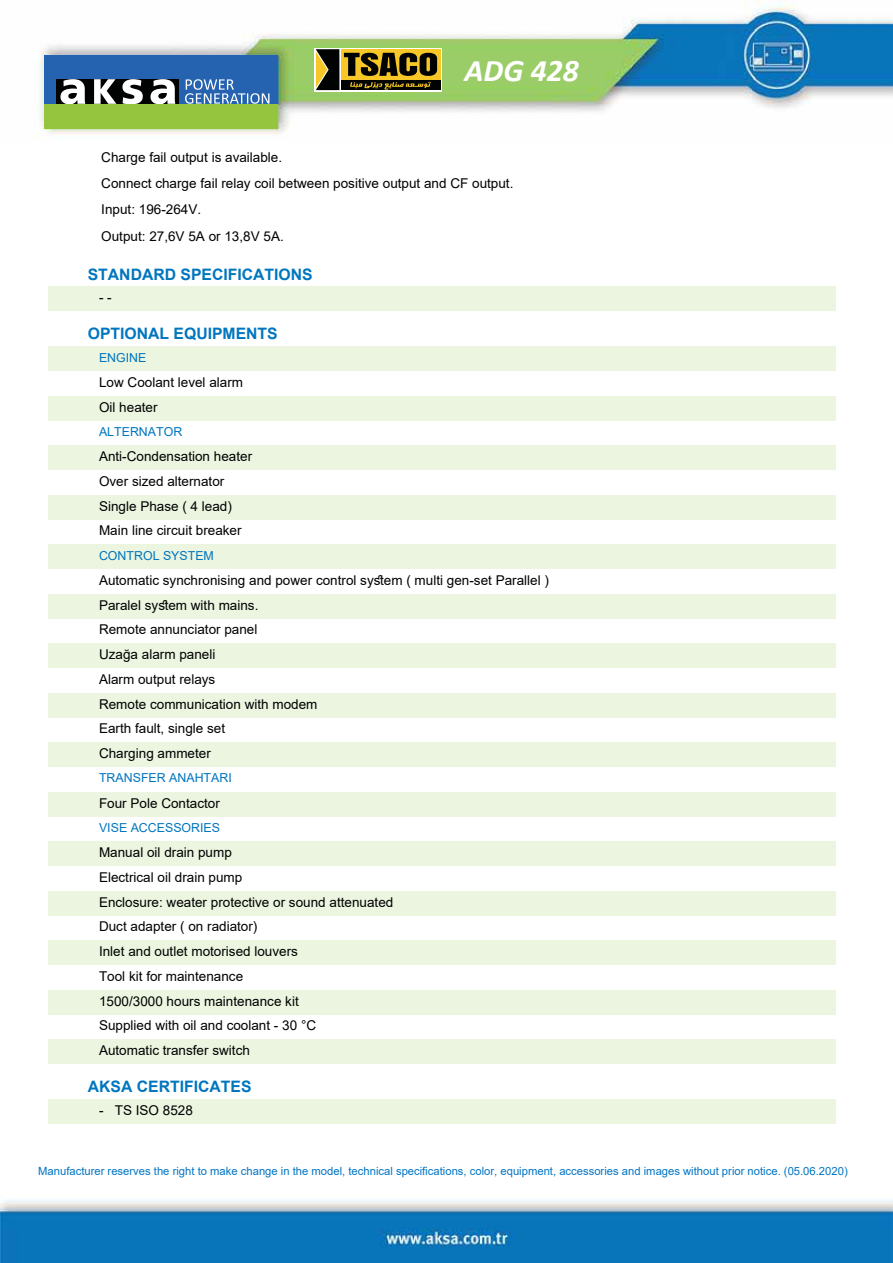
<style>
.page{position:relative;width:893px;height:1263px;background:#fff}
.page>*{position:absolute;margin:0;border:0;box-sizing:border-box;transform-origin:0 0}
.t1{font:italic 700 31.5px "Calibri";color:#fff}
.t2{font:700 15.75px "Arial";color:#0076bf}
.t3{font:13.5px/24.8px "Arial";color:#000}
.t4{font:12.3px "Arial";color:#0076bf}
.t5{font:11.25px "Arial";color:#0075c4}
</style>
<div class="page">
<img style="left:36px;top:0;width:856px;height:138px">
<img style="left:0;top:1200px;width:892px;height:63px">
<div style="left:48px;top:286px;width:788px;height:25px;background:#ebf5e0"></div>
<div style="left:48px;top:346px;width:788px;height:25px;background:#ebf5e0"></div>
<div style="left:48px;top:396px;width:788px;height:24px;background:#ebf5e0"></div>
<div style="left:48px;top:445px;width:788px;height:25px;background:#ebf5e0"></div>
<div style="left:48px;top:495px;width:788px;height:24px;background:#ebf5e0"></div>
<div style="left:48px;top:544px;width:788px;height:25px;background:#ebf5e0"></div>
<div style="left:48px;top:594px;width:788px;height:24px;background:#ebf5e0"></div>
<div style="left:48px;top:643px;width:788px;height:25px;background:#ebf5e0"></div>
<div style="left:48px;top:693px;width:788px;height:24px;background:#ebf5e0"></div>
<div style="left:48px;top:742px;width:788px;height:25px;background:#ebf5e0"></div>
<div style="left:48px;top:792px;width:788px;height:24px;background:#ebf5e0"></div>
<div style="left:48px;top:841px;width:788px;height:25px;background:#ebf5e0"></div>
<div style="left:48px;top:891px;width:788px;height:24px;background:#ebf5e0"></div>
<div style="left:48px;top:940px;width:788px;height:25px;background:#ebf5e0"></div>
<div style="left:48px;top:990px;width:788px;height:24px;background:#ebf5e0"></div>
<div style="left:48px;top:1039px;width:788px;height:25px;background:#ebf5e0"></div>
<div style="left:48px;top:1099px;width:788px;height:25px;background:#ebf5e0"></div>
<svg style="left:314px;top:48px;width:128px;height:44px"></svg>
<div style="left:340px;top:49px;width:100px;height:30px;background:linear-gradient(to bottom,#f6c726,#f6c726)"></div>
<div style="left:340px;top:81px;width:100px;height:9px;background:#010202"></div>
<svg style="left:316px;top:49px;width:121px;height:41px;background:#665415"></svg>
<div style="left:44px;top:104px;width:234px;height:24px;background:#95c43e"></div>
<div style="left:44px;top:55px;width:234px;height:49px;background:#2562af"></div>
<div style="left:57px;top:79px;width:122px;height:25px;background:#010202"></div>
<svg style="left:60px;top:79px;width:25px;height:25px"></svg>
<svg style="left:150px;top:79px;width:25px;height:25px"></svg>
<svg style="left:122px;top:79px;width:21px;height:25px"></svg>
<svg style="left:94px;top:79px;width:22px;height:25px"></svg>
<svg style="left:185px;top:79px;width:84px;height:25px"></svg>
<h1 class="t1" style="left:464px;top:48px;width:116px">ADG 428</h1>
<p class="t3" style="left:101px;top:144px;width:413px;line-height:26.1px">Charge fail output is available.<br>Connect charge fail relay coil between positive output and CF output.<br>Input: 196-264V.<br>Output: 27,6V 5A or 13,8V 5A.</p>
<p class="t2" style="left:88px;top:263px;width:226px">STANDARD SPECIFICATIONS</p>
<p class="t3" style="left:99px;top:285px;width:14px">- -</p>
<p class="t2" style="left:88px;top:323px;width:191px">OPTIONAL EQUIPMENTS</p>
<p class="t4" style="left:99px;top:349px;width:49px">ENGINE</p>
<p class="t3" style="left:99px;top:370px;width:146px">Low Coolant level alarm<br>Oil heater</p>
<p class="t4" style="left:99px;top:423px;width:85px">ALTERNATOR</p>
<p class="t3" style="left:99px;top:444px;width:155px">Anti-Condensation heater<br>Over sized alternator<br>Single Phase ( 4 lead)<br>Main line circuit breaker</p>
<p class="t4" style="left:99px;top:547px;width:116px">CONTROL SYSTEM</p>
<p class="t3" style="left:99px;top:568px;width:451px">Automatic synchronising and power control system ( multi gen-set Parallel )<br>Paralel system with mains.<br>Remote annunciator panel<br>Uzağa alarm paneli<br>Alarm output relays<br>Remote communication with modem<br>Earth fault, single set<br>Charging ammeter</p>
<p class="t4" style="left:99px;top:770px;width:134px">TRANSFER ANAHTARI</p>
<p class="t3" style="left:99px;top:790px;width:122px">Four Pole Contactor</p>
<p class="t4" style="left:99px;top:819px;width:123px">VISE ACCESSORIES</p>
<p class="t3" style="left:99px;top:840px;width:296px">Manual oil drain pump<br>Electrical oil drain pump<br>Enclosure: weater protective or sound attenuated<br>Duct adapter ( on radiator)<br>Inlet and outlet motorised louvers<br>Tool kit for maintenance<br>1500/3000 hours maintenance kit<br>Supplied with oil and coolant - 30 °C<br>Automatic transfer switch</p>
<p class="t2" style="left:88px;top:1076px;width:165px">AKSA CERTIFICATES</p>
<p class="t3" style="left:99px;top:1098px;width:95px">- TS ISO 8528</p>
<p class="t5" style="left:38px;top:1163px;width:811px">Manufacturer reserves the right to make change in the model, technical specifications, color, equipment, accessories and images without prior notice. (05.06.2020)</p>
</div>
